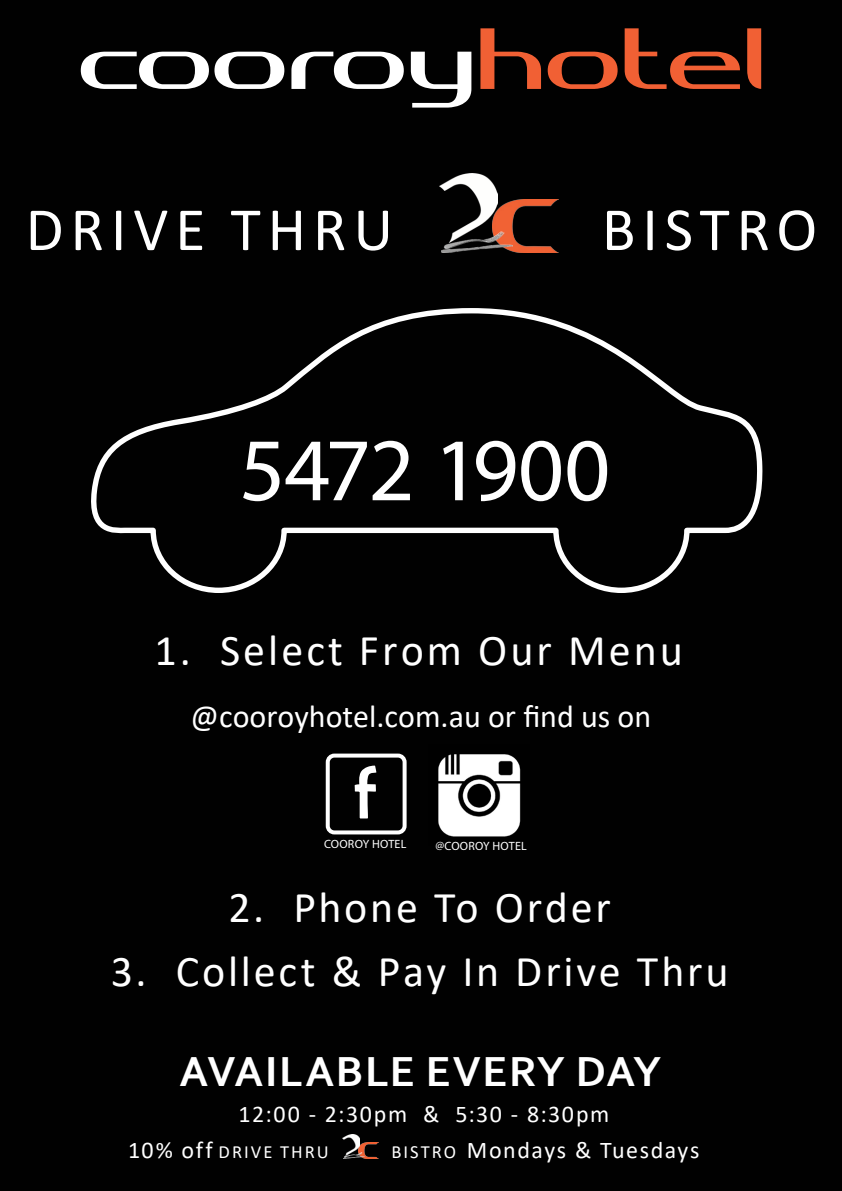
<style>
.page{position:relative;width:842px;height:1191px;background:#fff}
.page>*{position:absolute;margin:0;border:0;box-sizing:border-box;transform-origin:0 0}
.head{font:90px "Myriad Pro";letter-spacing:-.02em;color:#fff}
.t1{font:74px "Berlin Sans FB";color:#fff}
.t2{font:62px "Calibri";letter-spacing:.11em;color:#fff}
.head-2{font:44px "Calibri";letter-spacing:.065em;color:#fff}
.t3{font:700 44px "Corbel";letter-spacing:.035em;color:#fff}
.head-3{font:32px "Calibri";color:#fff}
.t4{font:24px "Calibri";letter-spacing:.065em;color:#fff}
.t5{font:18.6px "Calibri";letter-spacing:.11em;color:#fff}
.t6{font:12px "Myriad Pro";letter-spacing:.02em;color:#fff}
</style>
<div class="page">
<div style="left:0;top:0;width:8px;height:1191px;background:#010101"></div>
<div style="left:7px;top:0;width:835px;height:1191px;background:#010101"></div>
<img style="left:497px;top:200px;width:62px;height:53px">
<img style="left:440px;top:173px;width:57px;height:59px">
<img style="left:442px;top:232px;width:71px;height:21px">
<svg style="left:81px;top:52px;width:203px;height:37px"></svg>
<svg style="left:291px;top:52px;width:113px;height:37px"></svg>
<svg style="left:411px;top:52px;width:60px;height:56px"></svg>
<svg style="left:480px;top:28px;width:61px;height:61px"></svg>
<svg style="left:548px;top:52px;width:70px;height:37px"></svg>
<svg style="left:625px;top:28px;width:115px;height:61px"></svg>
<svg style="left:747px;top:28px;width:14px;height:61px"></svg>
<svg style="left:91px;top:308px;width:670px;height:285px"></svg>
<img style="left:360px;top:1142px;width:18px;height:16px">
<img style="left:343px;top:1134px;width:17px;height:18px">
<img style="left:343px;top:1152px;width:22px;height:6px">
<div style="left:326px;top:753px;width:81px;height:81px;border:4px solid #fff;border-radius:7px"></div>
<img style="left:438px;top:754px;width:83px;height:83px">
<p class="t2" style="left:26px;top:186px;width:369px">DRIVE THRU</p>
<p class="t2" style="left:602px;top:186px;width:217px">BISTRO</p>
<p class="head" style="left:239px;top:414px;width:372px">5472 1900</p>
<p class="head-2" style="left:154px;top:620px;width:530px">1. Select From Our Menu</p>
<p class="head-3" style="left:190px;top:694px;width:462px">@cooroyhotel.com.au or find us on</p>
<p class="t1" style="left:354px;top:752px;width:23px">f</p>
<p class="t6" style="left:324px;top:836px;width:84px">COOROY HOTEL</p>
<p class="t6" style="left:435px;top:838px;width:93px">@COOROY HOTEL</p>
<p class="head-2" style="left:228px;top:876px;width:384px">2. Phone To Order</p>
<p class="head-2" style="left:111px;top:940px;width:619px">3. Collect &amp; Pay In Drive Thru</p>
<p class="t3" style="left:179px;top:1044px;width:484px">AVAILABLE EVERY DAY</p>
<p class="t4" style="left:239px;top:1097px;width:372px">12:00 - 2:30pm &amp; 5:30 - 8:30pm</p>
<p class="t4" style="left:128px;top:1133px;width:86px">10% off</p>
<p class="t5" style="left:219px;top:1138px;width:112px">DRIVE THRU</p>
<p class="t5" style="left:391px;top:1138px;width:66px">BISTRO</p>
<p class="t4" style="left:467px;top:1133px;width:234px">Mondays &amp; Tuesdays</p>
</div>
